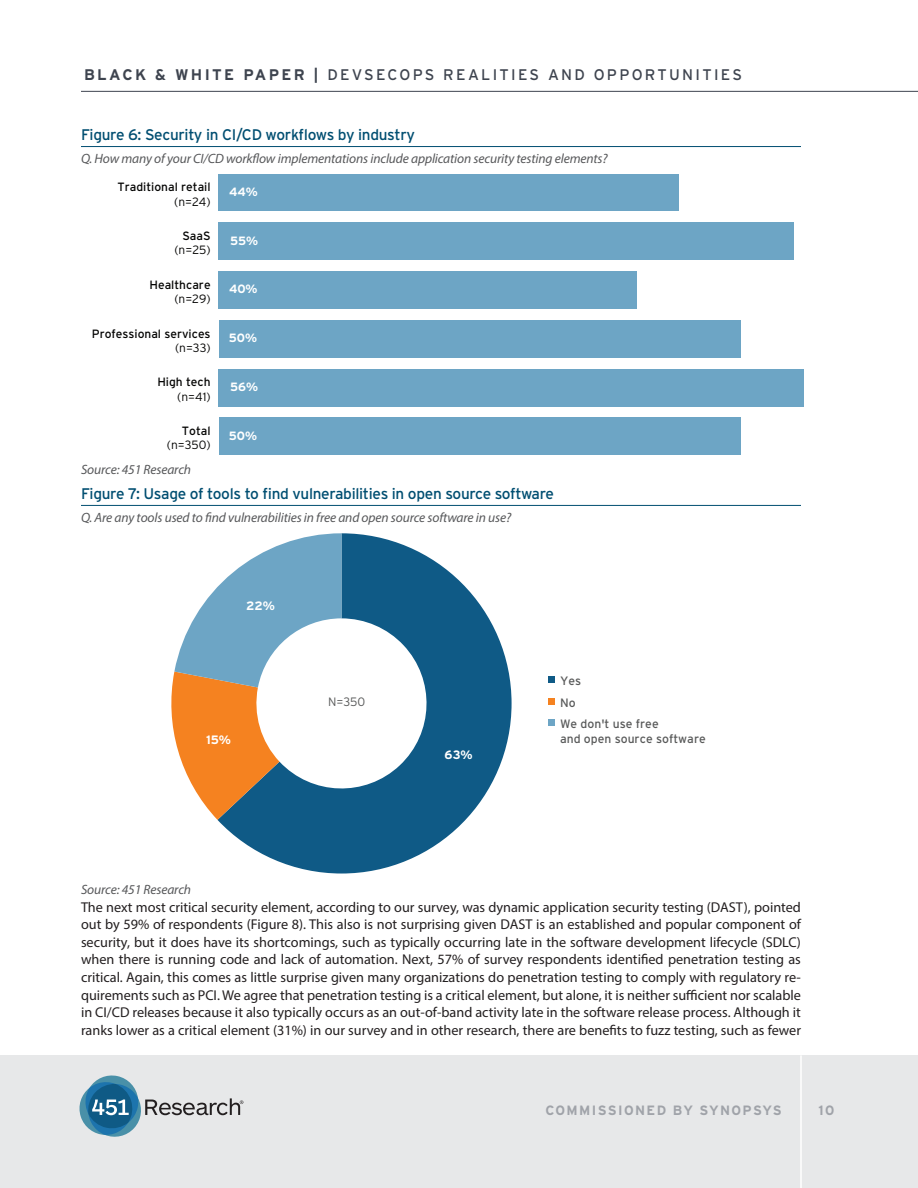
<style>
.page{position:relative;width:918px;height:1188px;background:#fff}
.page>*{position:absolute;margin:0;border:0;box-sizing:border-box;transform-origin:0 0}
.Figure_Header{font:15.3px "Interstate";letter-spacing:-.02em;color:#004e71}
.t1{font:15.3px "Interstate";letter-spacing:.15em;color:#3e444f}
.Myriad_Body{font:14.25px/17.7px "Myriad Pro";color:#231f20;text-align:justify}
.Question_Source{font:italic 13.5px "Myriad Pro";letter-spacing:-.01em;color:#57585a}
.t2{font:700 13.5px "Interstate";letter-spacing:.1em;color:#a0a3a9}
.t3{font:12.15px/21.9px "Interstate";color:#595a5a}
.t4{font:700 12.15px "Interstate";color:#fff}
.t5{font:300 12.15px "Interstate";color:#595a5a}
.t6{font:12px/14.4px "Interstate";color:#050504;text-align:right}
.t7{font:300 12px/14.4px "Interstate";color:#050504;text-align:right}
.t8{font:700 12px "Interstate";color:#fff}
.s1{font-weight:700}
.s2{font-weight:300}
.s3{font-weight:400}
</style>
<div class="page">
<div style="left:0;top:1055px;width:918px;height:133px;background:#e7e8e9"></div>
<hr style="left:800px;top:1055px;width:2px;height:133px;background:#fff">
<hr style="left:81px;top:91px;width:837px;height:1px;background:#3e444f">
<svg style="left:79px;top:1075px;width:164px;height:62px"></svg>
<hr style="left:81px;top:146px;width:720px;height:1px;background:#004e71">
<hr style="left:81px;top:505px;width:720px;height:1px;background:#004e71">
<svg style="left:217px;top:533px;width:295px;height:341px;fill:#0f5a86"></svg>
<svg style="left:171px;top:533px;width:170px;height:287px"></svg>
<div style="left:549px;top:676px;width:6px;height:7px;background:#0f5a86"></div>
<div style="left:549px;top:698px;width:6px;height:7px;background:#f58220"></div>
<svg style="left:549px;top:720px;width:6px;height:6px"></svg>
<div style="left:219px;top:369px;width:585px;height:37px;background:#6da5c5"></div>
<div style="left:219px;top:320px;width:522px;height:37px;background:#6da5c5"></div>
<div style="left:219px;top:271px;width:418px;height:37px;background:#6da5c5"></div>
<div style="left:219px;top:222px;width:575px;height:37px;background:#6da5c5"></div>
<div style="left:219px;top:174px;width:460px;height:36px;background:#6da5c5"></div>
<div style="left:219px;top:418px;width:522px;height:37px;background:#6da5c5"></div>
<p class="t1" style="left:84px;top:65px;width:660px"><span class="s1">BLACK &amp; WHITE PAPER |</span> DEVSECOPS REALITIES AND OPPORTUNITIES</p>
<p class="Figure_Header" style="left:81px;top:126px;width:336px">Figure 6: Security in CI/CD workflows by industry</p>
<p class="Question_Source" style="left:81px;top:150px;width:528px">Q. How many of your CI/CD workflow implementations include application security testing elements?</p>
<p class="t6" style="left:118px;top:180px;width:95px">Traditional retail <span class="s2">(n=24)</span></p>
<p class="t8" style="left:229px;top:184px;width:30px">44%</p>
<p class="t7" style="left:174px;top:229px;width:38px"><span class="s3">SaaS </span>(n=25)</p>
<p class="t8" style="left:230px;top:233px;width:30px">55%</p>
<p class="t6" style="left:149px;top:277px;width:63px">Healthcare <span class="s2">(n=29)</span></p>
<p class="t8" style="left:229px;top:282px;width:30px">40%</p>
<p class="t6" style="left:92px;top:326px;width:120px">Professional services <span class="s2">(n=33)</span></p>
<p class="t8" style="left:229px;top:331px;width:30px">50%</p>
<p class="t6" style="left:157px;top:375px;width:55px">High tech <span class="s2">(n=41)</span></p>
<p class="t8" style="left:230px;top:379px;width:29px">56%</p>
<p class="t7" style="left:167px;top:423px;width:45px"><span class="s3">Total </span>(n=350)</p>
<p class="t8" style="left:229px;top:428px;width:30px">50%</p>
<p class="Question_Source" style="left:81px;top:461px;width:112px">Source: 451 Research</p>
<p class="Figure_Header" style="left:81px;top:484px;width:475px">Figure 7: Usage of tools to find vulnerabilities in open source software</p>
<p class="Question_Source" style="left:81px;top:509px;width:432px">Q. Are any tools used to find vulnerabilities in free and open source software in use?</p>
<p class="t4" style="left:246px;top:598px;width:30px">22%</p>
<p class="t4" style="left:206px;top:732px;width:26px">15%</p>
<p class="t5" style="left:328px;top:694px;width:39px">N=350</p>
<p class="t4" style="left:445px;top:747px;width:30px">63%</p>
<p class="t3" style="left:560px;top:669px;width:100px">Yes<br>No<br>We don't use free</p>
<p class="t3" style="left:560px;top:728px;width:147px">and open source software</p>
<p class="Question_Source" style="left:81px;top:881px;width:112px">Source: 451 Research</p>
<p class="Myriad_Body" style="left:81px;top:898px;width:722px">The next most critical security element, according to our survey, was dynamic application security testing (DAST), pointed out by 59% of respondents (Figure 8). This also is not surprising given DAST is an established and popular component of security, but it does have its shortcomings, such as typically occurring late in the software development lifecycle (SDLC) when there is running code and lack of automation. Next, 57% of survey respondents identified penetration testing as critical. Again, this comes as little surprise given many organizations do penetration testing to comply with regulatory re&shy;quirements such as PCI. We agree that penetration testing is a critical element, but alone, it is neither sufficient nor scalable in CI/CD releases because it also typically occurs as an out-of-band activity late in the software release process. Although it ranks lower as a critical element (31%) in our survey and in other research, there are benefits to fuzz testing, such as fewer</p>
<p class="t2" style="left:546px;top:1102px;width:238px">COMMISSIONED BY SYNOPSYS</p>
<p class="t2" style="left:818px;top:1102px;width:17px">10</p>
</div>
